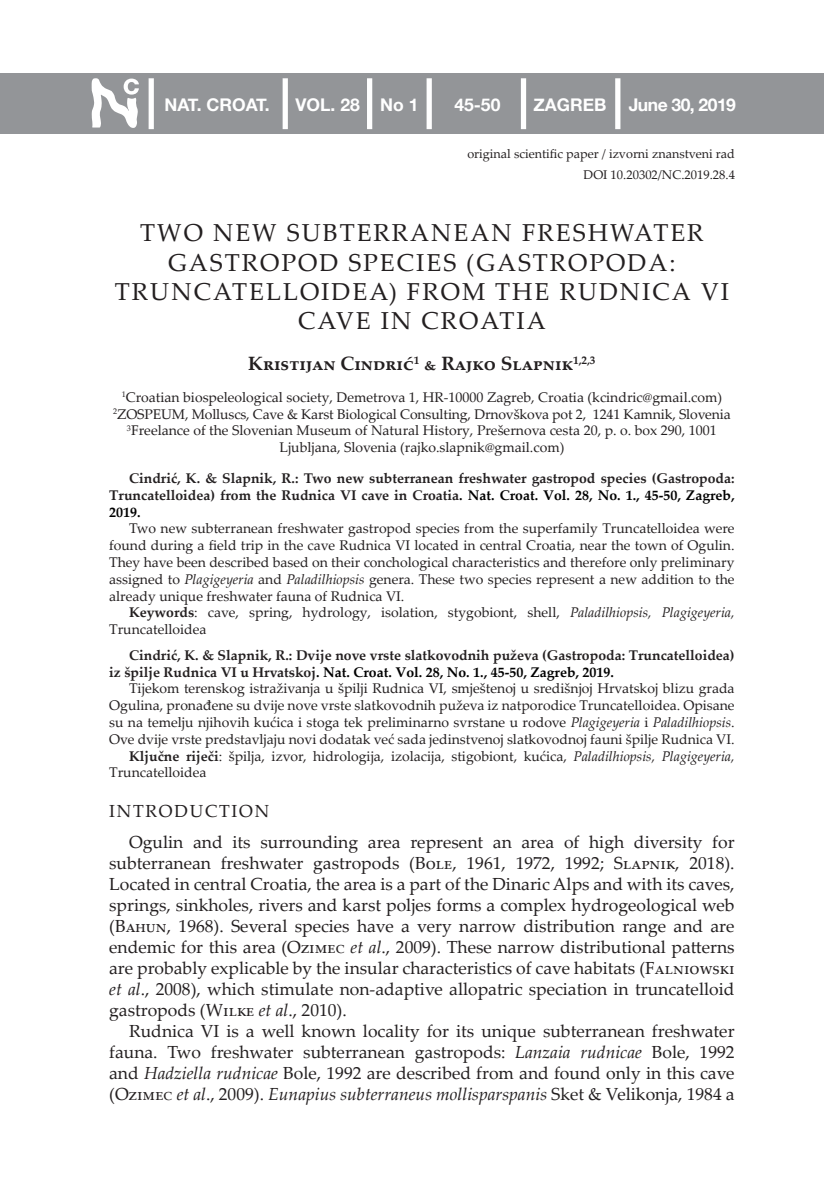
<style>
.page{position:relative;width:824px;height:1191px;background:#fff}
.page>*{position:absolute;margin:0;border:0;box-sizing:border-box;transform-origin:0 0}
.t1{font:24.5px/29.4px "Palatino Linotype";letter-spacing:.08em;color:#231f20;text-align:center}
.t2{font:700 19.25px "Palatino Linotype";color:#231f20}
.t3{font:17.5px/21px "Palatino Linotype";color:#231f20;text-align:justify}
.t4{font:700 17.5px "Helvetica Neue";color:#fff}
.t5{font:700 17.5px "Helvetica Neue";letter-spacing:-.03em;color:#fff}
.t6{font:14px/16.8px "Palatino Linotype";color:#231f20;text-align:center}
.t7{font:700 14px/16.8px "Palatino Linotype";color:#231f20;text-align:justify}
.t8{font:12.6px/21px "Palatino Linotype";color:#231f20;text-align:right}
.s1{color:#000}
.s2{font-style:italic}
.s3{font-weight:700}
</style>
<div class="page">
<div style="left:0;top:73px;width:823px;height:61px;background:#939598"></div>
<div style="left:149px;top:78px;width:5px;height:51px;background:#fff"></div>
<div style="left:282px;top:78px;width:6px;height:51px;background:#fff"></div>
<div style="left:367px;top:78px;width:5px;height:51px;background:#fff"></div>
<div style="left:426px;top:78px;width:6px;height:51px;background:#fff"></div>
<div style="left:521px;top:78px;width:5px;height:51px;background:#fff"></div>
<div style="left:615px;top:78px;width:5px;height:51px;background:#fff"></div>
<svg style="left:92px;top:78px;width:47px;height:50px"></svg>
<p class="t4" style="left:165px;top:91px;width:107px">NAT. CROAT.</p>
<p class="t4" style="left:295px;top:91px;width:124px">VOL. 28 No 1</p>
<p class="t4" style="left:454px;top:91px;width:48px">45-50</p>
<p class="t4" style="left:533px;top:91px;width:74px">ZAGREB</p>
<p class="t5" style="left:628px;top:91px;width:109px">June 30, 2019</p>
<p class="t8" style="left:467px;top:143px;width:269px">original scientific paper / izvorni znanstveni rad<br>DOI 10.20302/NC.2019.28.4</p>
<h1 class="t1" style="left:115px;top:217px;width:615px">TWO NEW SUBTERRANEAN FRESHWATER<br>GASTROPOD SPECIES (GASTROPODA:<br>TRUNCATELLOIDEA) FROM THE RUDNICA VI<br>CAVE IN CROATIA</h1>
<h2 class="t2" style="left:248px;top:350px;width:349px">Kristijan Cindrić<sup>1</sup> &amp; Rajko Slapnik<sup>1,2,3</sup></h2>
<p class="t6" style="left:113px;top:388px;width:619px"><sup>1</sup>Croatian biospeleological society, Demetrova 1, HR-10000 Zagreb, Croatia (kcindric@gmail.com)<br><sup>2</sup>ZOSPEUM, Molluscs, Cave &amp; Karst Biological Consulting, Drnovškova pot 2, 1241 Kamnik, Slovenia <sup>3</sup>Freelance of the Slovenian Museum of Natural History, Prešernova cesta 20, p. o. box 290, 1001<br>Ljubljana, Slovenia (rajko.slapnik@gmail.com)</p>
<p class="t7" style="left:109px;top:469px;width:627px;text-indent:20px">Cindrić, K. &amp; Slapnik, R.: Two new subterranean freshwater gastropod species (Gastropoda:<br>Truncatelloidea) from the Rudnica VI cave in Croatia<span class="s1">. Nat. Croat. Vol. 28, No. 1., 45-50, Zagreb, 2019.</span></p>
<p class="t6" style="left:109px;top:519px;width:627px;text-align:justify;text-indent:20px">Two new subterranean freshwater gastropod species from the superfamily Truncatelloidea were found during a field trip in the cave Rudnica VI located in central Croatia, near the town of Ogulin.<br>They have been described based on their conchological characteristics and therefore only preliminary assigned to <span class="s2">Plagigeyeria</span> and <span class="s2">Paladilhiopsis</span> genera. These two species represent a new addition to the already unique freshwater fauna of Rudnica VI.</p>
<p class="t6" style="left:109px;top:603px;width:627px;text-align:left;text-indent:20px"><span class="s3">Keywords</span>: cave, spring, hydrology, isolation, stygobiont, shell, <span class="s2">Paladilhiopsis, Plagigeyeria,<br></span>Truncatelloidea</p>
<p class="t7" style="left:109px;top:646px;width:627px;text-indent:20px">Cindrić, K. &amp; Slapnik, R.: Dvije nove vrste slatkovodnih puževa (Gastropoda: Truncatelloidea) iz špilje Rudnica VI u Hrvatskoj<span class="s1">. Nat. Croat. Vol. 28, No. 1., 45-50, Zagreb, 2019.</span></p>
<p class="t6" style="left:129px;top:679px;width:607px">Tijekom terenskog istraživanja u špilji Rudnica VI, smještenoj u središnjoj Hrvatskoj blizu grada</p>
<p class="t6" style="left:109px;top:696px;width:627px">Ogulina, pronađene su dvije nove vrste slatkovodnih puževa iz natporodice Truncatelloidea. Opisane</p>
<p class="t6" style="left:109px;top:713px;width:627px">su na temelju njihovih kućica i stoga tek preliminarno svrstane u rodove <span class="s2">Plagigeyeria</span> i <span class="s2">Paladilhiopsis</span>.</p>
<p class="t6" style="left:109px;top:730px;width:627px">Ove dvije vrste predstavljaju novi dodatak već sada jedinstvenoj slatkovodnoj fauni špilje Rudnica VI.</p>
<p class="t6" style="left:129px;top:747px;width:607px"><span class="s3">Ključne riječi</span>: špilja, izvor, hidrologija, izolacija, stigobiont, kućica, <span class="s2">Paladilhiopsis, Plagigeyeria,</span></p>
<p class="t6" style="left:109px;top:763px;width:99px">Truncatelloidea</p>
<p class="t3" style="left:129px;top:795px;width:607px;line-height:31px;text-indent:-20px">INTRODUCTION<br>Ogulin and its surrounding area represent an area of high diversity for</p>
<p class="t3" style="left:109px;top:852px;width:627px">subterranean freshwater gastropods (Bole, 1961, 1972, 1992; Slapnik, 2018).<br>Located in central Croatia, the area is a part of the Dinaric Alps and with its caves, springs, sinkholes, rivers and karst poljes forms a complex hydrogeological web (Bahun, 1968). Several species have a very narrow distribution range and are endemic for this area (Ozimec <span class="s2">et al</span>., 2009). These narrow distributional patterns are probably explicable by the insular characteristics of cave habitats (Falniowski <span class="s2">et al</span>., 2008), which stimulate non-adaptive allopatric speciation in truncatelloid gastropods (Wilke <span class="s2">et al</span>., 2010).</p>
<p class="t3" style="left:109px;top:1020px;width:627px;text-indent:20px">Rudnica VI is a well known locality for its unique subterranean freshwater fauna. Two freshwater subterranean gastropods: <span class="s2">Lanzaia rudnicae</span> Bole, 1992 and <span class="s2">Hadziella rudnicae</span> Bole, 1992 are described from and found only in this cave (Ozimec <span class="s2">et al</span>., 2009). <span class="s2">Eunapius subterraneus mollisparspanis</span> Sket &amp; Velikonja, 1984 a</p>
</div>
